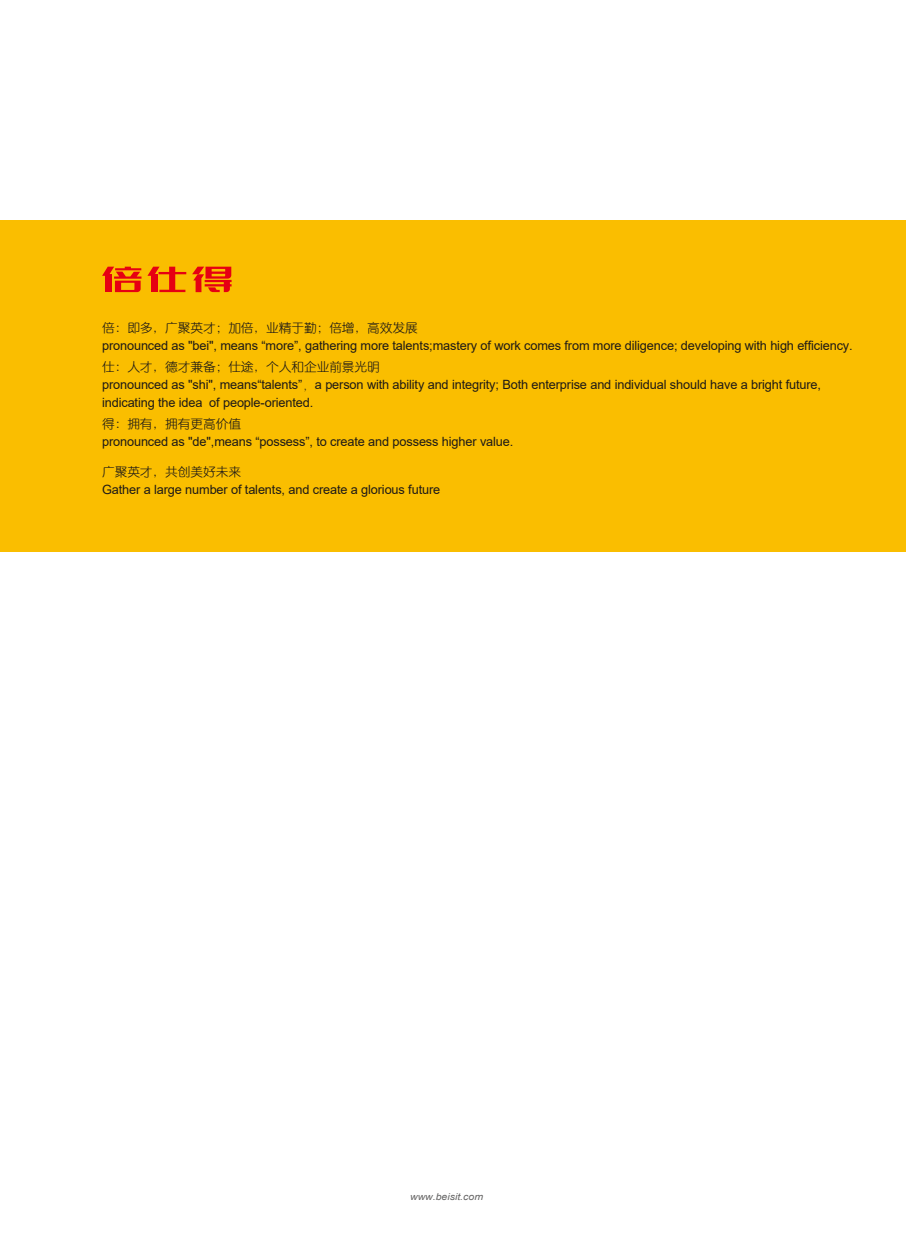
<style>
.page{position:relative;width:906px;height:1238px;background:#fff}
.page>*{position:absolute;margin:0;border:0;box-sizing:border-box;transform-origin:0 0}
.t1{font:12.75px/18px "Arial";letter-spacing:-.01em;color:#1d1917}
.t2{font:12.75px "Tensentype Jia Li Xi Yuan J";letter-spacing:-.01em;color:#1d1917}
.t3{font:italic 9.45px "Arial";color:#656464;scale:1.11 1}
.s1{font-family:"T Yen Round";font-weight:300}
</style>
<div class="page">
<div style="left:0;top:220px;width:906px;height:332px;background:#fabe00"></div>
<svg style="left:147px;top:267px;width:39px;height:25px"></svg>
<div style="left:151px;top:274px;width:6px;height:18px;background:#e60012"></div>
<svg style="left:102px;top:267px;width:39px;height:25px"></svg>
<svg style="left:192px;top:266px;width:39px;height:26px"></svg>
<p class="t2" style="left:102px;top:319px;width:317px">倍：即多，广聚英才；加倍，业精于勤；倍增，高效发展</p>
<p class="t1" style="left:102px;top:336px;width:752px">pronounced as "bei", means “more”, gathering more talents;mastery of work comes from more diligence; developing with high efficiency.</p>
<p class="t2" style="left:102px;top:358px;width:279px">仕：人才，德才兼备；仕途，个人和企业前景光明</p>
<p class="t1" style="left:102px;top:375px;width:720px">pronounced as "shi", means“talents”<span class="s1">，</span>a person with ability and integrity; Both enterprise and individual should have a bright future, indicating the idea of people-oriented.</p>
<p class="t2" style="left:102px;top:415px;width:140px">得：拥有，拥有更高价值</p>
<p class="t1" style="left:102px;top:432px;width:413px">pronounced as "de",means “possess”, to create and possess higher value.</p>
<p class="t2" style="left:102px;top:463px;width:140px">广聚英才，共创美好未来</p>
<p class="t1" style="left:102px;top:480px;width:340px">Gather a large number of talents, and create a glorious future</p>
<p class="t3" style="left:410px;top:1190px;width:67px">www.beisit.com</p>
</div>
